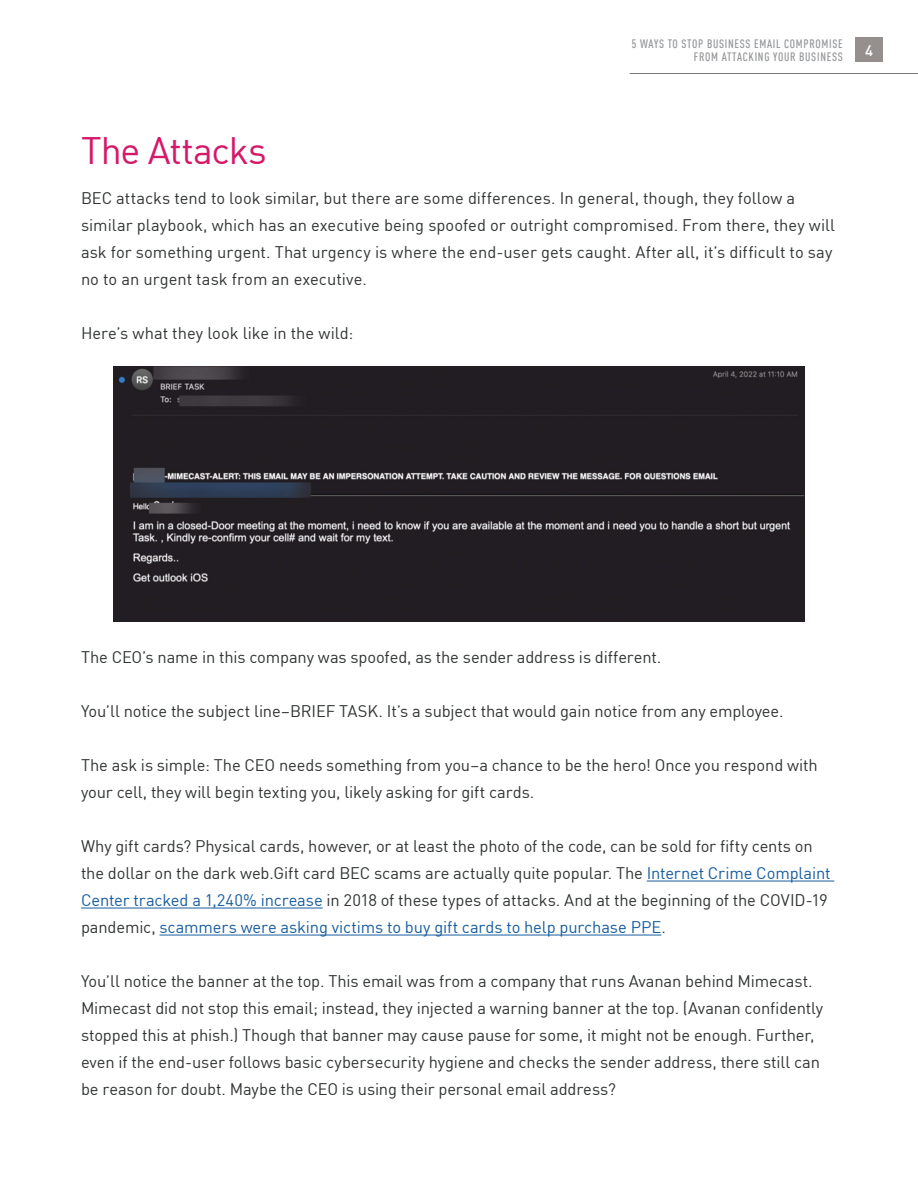
<style>
.page{position:relative;width:918px;height:1188px;background:#fff}
.page>*{position:absolute;margin:0;border:0;box-sizing:border-box;transform-origin:0 0}
.t1{font:37.5px "DIN Pro";letter-spacing:-.03em;color:#d51868}
.t2{font:16.5px/27px "DIN Pro";letter-spacing:-.01em;color:#313434}
.t3{font:500 15px "DIN Pro";color:#fff}
.t4{font:500 condensed 12px/13.5px "DIN Pro";letter-spacing:.06em;color:#939598;text-align:right}
.s1{color:#175d9e}
</style>
<div class="page">
<div style="left:856px;top:38px;width:27px;height:24px;background:#95908e"></div>
<hr style="left:630px;top:73px;width:288px;height:1px;background:#5c5b59">
<hr style="left:647px;top:881px;width:187px;height:1px;background:#175d9e">
<hr style="left:81px;top:908px;width:242px;height:1px;background:#175d9e">
<hr style="left:159px;top:935px;width:502px;height:1px;background:#175d9e">
<img style="left:113px;top:366px;width:692px;height:255px">
<p class="t4" style="left:632px;top:36px;width:212px">5 WAYS TO STOP BUSINESS EMAIL COMPROMISE<br>FROM ATTACKING YOUR BUSINESS</p>
<p class="t3" style="left:865px;top:39px;width:9px">4</p>
<h1 class="t1" style="left:81px;top:121px;width:187px">The Attacks</h1>
<p class="t2" style="left:81px;top:184px;width:756px">BEC attacks tend to look similar, but there are some differences. In general, though, they follow a similar playbook, which has an executive being spoofed or outright compromised. From there, they will ask for something urgent. That urgency is where the end-user gets caught. After all, it’s difficult to say no to an urgent task from an executive.</p>
<p class="t2" style="left:81px;top:319px;width:274px">Here’s what they look like in the wild:</p>
<p class="t2" style="left:81px;top:643px;width:582px">The CEO’s name in this company was spoofed, as the sender address is different.</p>
<p class="t2" style="left:81px;top:697px;width:704px">You’ll notice the subject line–BRIEF TASK. It’s a subject that would gain notice from any employee.</p>
<p class="t2" style="left:81px;top:751px;width:738px">The ask is simple: The CEO needs something from you–a chance to be the hero! Once you respond with your cell, they will begin texting you, likely asking for gift cards.</p>
<p class="t2" style="left:81px;top:832px;width:751px">Why gift cards? Physical cards, however, or at least the photo of the code, can be sold for fifty cents on the dollar on the dark web.Gift card BEC scams are actually quite popular. The <span class="s1">Internet Crime Complaint Center tracked a 1,240% increase</span> in 2018 of these types of attacks. And at the beginning of the COVID-19 pandemic, <span class="s1">scammers were asking victims to buy gift cards to help purchase PPE</span>.</p>
<p class="t2" style="left:81px;top:967px;width:744px">You’ll notice the banner at the top. This email was from a company that runs Avanan behind Mimecast.<br>Mimecast did not stop this email; instead, they injected a warning banner at the top. (Avanan confidently stopped this at phish.) Though that banner may cause pause for some, it might not be enough. Further, even if the end-user follows basic cybersecurity hygiene and checks the sender address, there still can be reason for doubt. Maybe the CEO is using their personal email address?</p>
</div>
